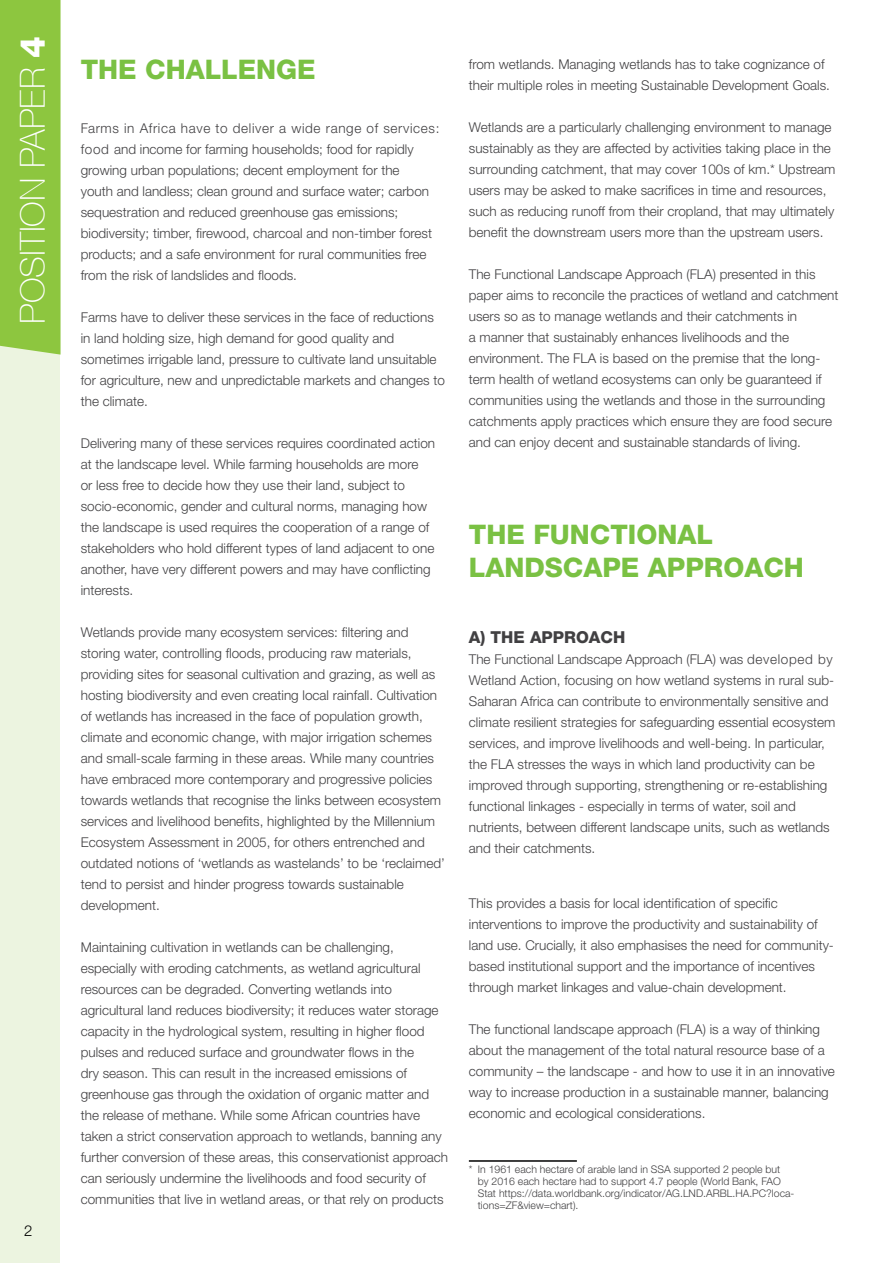
<style>
.page{position:relative;width:893px;height:1263px;background:#fff}
.page>*{position:absolute;margin:0;border:0;box-sizing:border-box;transform-origin:0 0}
.t1{font:100 34.5px "Helvetica Neue CE";color:#fff}
.t2{font:800 27px/33px "Helvetica Neue LT Std";color:#7ac143}
.t3{font:800 16.5px "Helvetica Neue LT Std";color:#414042}
.t4{font:300 15px "Helvetica Neue LT Std";color:#000}
.t5{font:300 13.5px/21px "Helvetica Neue LT Std";color:#414042}
.t6{font:300 10.5px/12px "Helvetica Neue LT Std";color:#414042}
.s1{font-family:"Helvetica Neue LT Std";font-weight:800}
</style>
<div class="page">
<div style="left:0;top:336px;width:60px;height:927px;background:#ecf4e0"></div>
<div style="left:0;top:0;width:61px;height:355px;background:#8dc63f"></div>
<hr style="left:469px;top:1160px;width:108px;height:2px;background:#000">
<h1 class="t1" style="left:13px;top:324px;width:289px;rotate:-90deg">Position Paper <span class="s1">4</span></h1>
<p class="t4" style="left:24px;top:1221px;width:10px">2</p>
<h2 class="t2" style="left:81px;top:52px;width:237px">THE CHALLENGE</h2>
<p class="t5" style="left:81px;top:117px;width:360px">Farms in Africa have to deliver a wide range of services: food and income for farming households; food for rapidly growing urban populations; decent employment for the<br>youth and landless; clean ground and surface water; carbon sequestration and reduced greenhouse gas emissions; biodiversity; timber, firewood, charcoal and non-timber forest products; and a safe environment for rural communities free from the risk of landslides and floods.</p>
<p class="t5" style="left:81px;top:306px;width:366px">Farms have to deliver these services in the face of reductions in land holding size, high demand for good quality and sometimes irrigable land, pressure to cultivate land unsuitable for agriculture, new and unpredictable markets and changes to the climate.</p>
<p class="t5" style="left:81px;top:432px;width:356px">Delivering many of these services requires coordinated action at the landscape level. While farming households are more<br>or less free to decide how they use their land, subject to socio-economic, gender and cultural norms, managing how the landscape is used requires the cooperation of a range of stakeholders who hold different types of land adjacent to one another, have very different powers and may have conflicting interests.</p>
<p class="t5" style="left:81px;top:621px;width:366px">Wetlands provide many ecosystem services: filtering and storing water, controlling floods, producing raw materials, providing sites for seasonal cultivation and grazing, as well as hosting biodiversity and even creating local rainfall. Cultivation of wetlands has increased in the face of population growth, climate and economic change, with major irrigation schemes and small-scale farming in these areas. While many countries have embraced more contemporary and progressive policies towards wetlands that recognise the links between ecosystem services and livelihood benefits, highlighted by the Millennium Ecosystem Assessment in 2005, for others entrenched and outdated notions of ‘wetlands as wastelands’ to be ‘reclaimed’ tend to persist and hinder progress towards sustainable development.</p>
<p class="t5" style="left:81px;top:936px;width:369px">Maintaining cultivation in wetlands can be challenging, especially with eroding catchments, as wetland agricultural resources can be degraded. Converting wetlands into agricultural land reduces biodiversity; it reduces water storage capacity in the hydrological system, resulting in higher flood pulses and reduced surface and groundwater flows in the<br>dry season. This can result in the increased emissions of greenhouse gas through the oxidation of organic matter and the release of methane. While some African countries have taken a strict conservation approach to wetlands, banning any further conversion of these areas, this conservationist approach can seriously undermine the livelihoods and food security of communities that live in wetland areas, or that rely on products</p>
<p class="t5" style="left:469px;top:54px;width:363px">from wetlands. Managing wetlands has to take cognizance of their multiple roles in meeting Sustainable Development Goals.</p>
<p class="t5" style="left:469px;top:117px;width:368px">Wetlands are a particularly challenging environment to manage sustainably as they are affected by activities taking place in the surrounding catchment, that may cover 100s of km.* Upstream users may be asked to make sacrifices in time and resources, such as reducing runoff from their cropland, that may ultimately benefit the downstream users more than the upstream users.</p>
<p class="t5" style="left:469px;top:264px;width:371px">The Functional Landscape Approach (FLA) presented in this paper aims to reconcile the practices of wetland and catchment users so as to manage wetlands and their catchments in<br>a manner that sustainably enhances livelihoods and the environment. The FLA is based on the premise that the long&shy;term health of wetland ecosystems can only be guaranteed if communities using the wetlands and those in the surrounding catchments apply practices which ensure they are food secure and can enjoy decent and sustainable standards of living.</p>
<h2 class="t2" style="left:469px;top:517px;width:337px">THE FUNCTIONAL<br>LANDSCAPE APPROACH</h2>
<p class="t3" style="left:469px;top:627px;width:158px">A) THE APPROACH</p>
<p class="t5" style="left:469px;top:649px;width:368px">The Functional Landscape Approach (FLA) was developed by Wetland Action, focusing on how wetland systems in rural sub-Saharan Africa can contribute to environmentally sensitive and climate resilient strategies for safeguarding essential ecosystem services, and improve livelihoods and well-being. In particular, the FLA stresses the ways in which land productivity can be improved through supporting, strengthening or re-establishing functional linkages - especially in terms of water, soil and nutrients, between different landscape units, such as wetlands and their catchments.</p>
<p class="t5" style="left:469px;top:892px;width:367px">This provides a basis for local identification of specific interventions to improve the productivity and sustainability of land use. Crucially, it also emphasises the need for community&shy;based institutional support and the importance of incentives through market linkages and value-chain development.</p>
<p class="t5" style="left:469px;top:1018px;width:368px">The functional landscape approach (FLA) is a way of thinking about the management of the total natural resource base of a community – the landscape - and how to use it in an innovative way to increase production in a sustainable manner, balancing economic and ecological considerations.</p>
<p class="t6" style="left:469px;top:1163px;width:190px">* I n 1961 each hectare of arable land in SSA</p>
<p class="t6" style="left:478px;top:1163px;width:318px;text-indent:196px">supported 2 people but<br>by 2016 each hectare had to support 4.7 people (World Bank, FAO Stat https://data.worldbank.org/indicator/AG.LND.ARBL.HA.PC?loca&shy;tions=ZF&amp;view=chart).</p>
</div>
